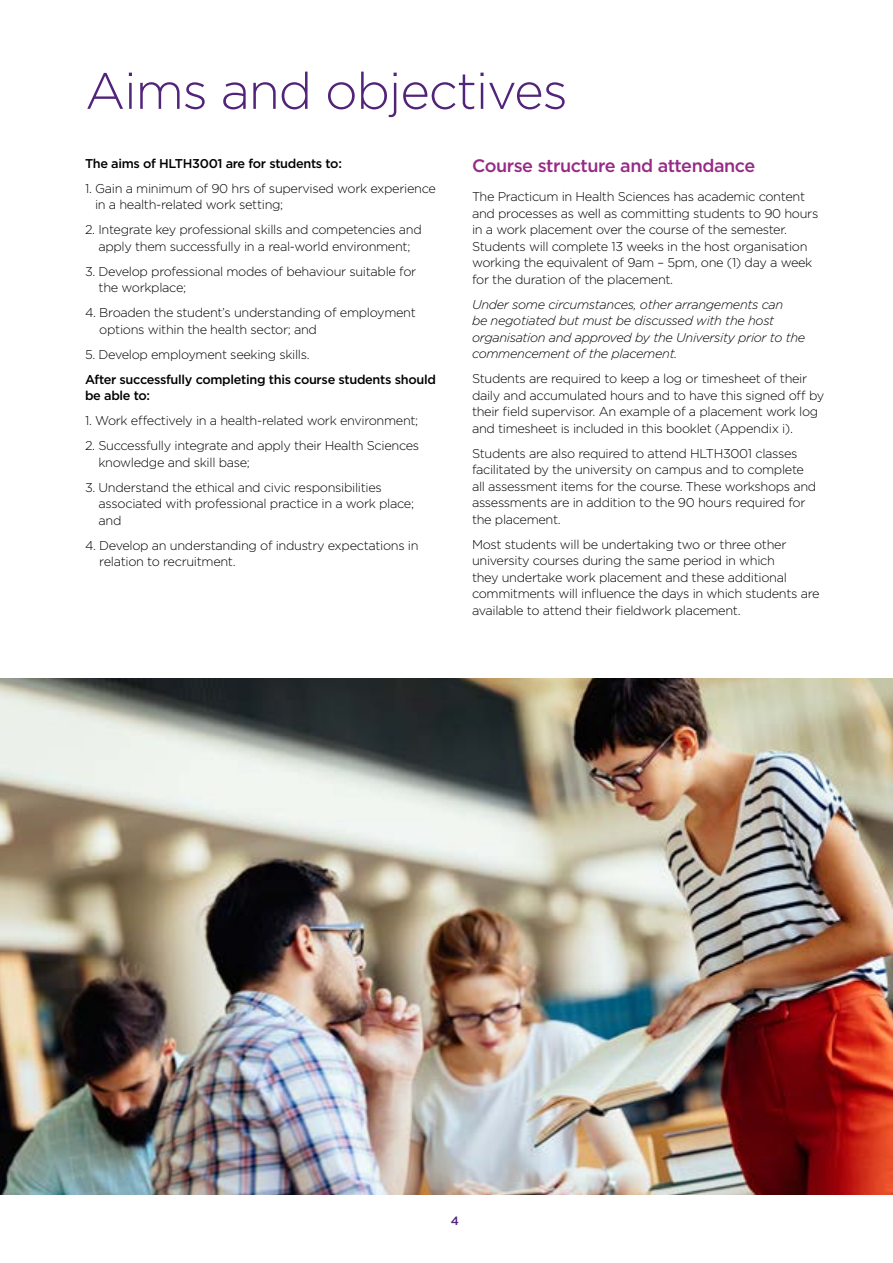
<style>
.page{position:relative;width:893px;height:1263px;background:#fff}
.page>*{position:absolute;margin:0;border:0;box-sizing:border-box;transform-origin:0 0}
.t1{font:300 51px "Gotham";letter-spacing:-.025em;color:#51247a}
.t2{font:500 18px "Gotham";letter-spacing:-.025em;color:#962a86}
.t3{font:300 12.75px/16.5px "Gotham";letter-spacing:-.025em;color:#000}
.t4{font:italic 300 12.75px/16.5px "Gotham";letter-spacing:-.025em;color:#000}
.t5{font:500 12.75px/16.5px "Gotham";letter-spacing:-.025em;color:#000}
.t6{font:500 12px "Gotham";color:#51247a}
</style>
<div class="page">
<img style="left:0;top:678px;width:893px;height:517px">
<h1 class="t1" style="left:85px;top:59px;width:484px">Aims and objectives</h1>
<p class="t5" style="left:85px;top:155px;width:258px">The aims of HLTH3001 are for students to:</p>
<p class="t3" style="left:95px;top:179px;width:342px;text-indent:-10px">1. Gain a minimum of 90 hrs of supervised work experience in a health-related work setting;</p>
<p class="t3" style="left:85px;top:221px;width:338px;text-align:center">2. Integrate key professional skills and competencies and apply them successfully in a real-world environment;</p>
<p class="t3" style="left:99px;top:262px;width:319px;text-indent:-14px">3. Develop professional modes of behaviour suitable for the workplace;</p>
<p class="t3" style="left:99px;top:304px;width:318px;text-indent:-14px">4. Broaden the student’s understanding of employment options within the health sector; and</p>
<p class="t3" style="left:85px;top:345px;width:226px">5. Develop employment seeking skills.</p>
<p class="t5" style="left:85px;top:371px;width:352px">After successfully completing this course students should be able to:</p>
<p class="t3" style="left:85px;top:412px;width:335px">1. Work effectively in a health-related work environment;</p>
<p class="t3" style="left:98px;top:437px;width:322px;text-indent:-13px">2. Successfully integrate and apply their Health Sciences knowledge and skill base;</p>
<p class="t3" style="left:99px;top:478px;width:317px;text-indent:-14px">3. Understand the ethical and civic responsibilities associated with professional practice in a work place; and</p>
<p class="t3" style="left:99px;top:536px;width:321px;text-indent:-14px">4. Develop an understanding of industry expectations in relation to recruitment.</p>
<h2 class="t2" style="left:472px;top:154px;width:285px">Course structure and attendance</h2>
<p class="t3" style="left:472px;top:188px;width:348px">The Practicum in Health Sciences has academic content and processes as well as committing students to 90 hours in a work placement over the course of the semester.<br>Students will complete 13 weeks in the host organisation working the equivalent of 9am – 5pm, one (1) day a week for the duration of the placement.</p>
<p class="t4" style="left:472px;top:295px;width:335px">Under some circumstances, other arrangements can<br>be negotiated but must be discussed with the host organisation and approved by the University prior to the commencement of the placement.</p>
<p class="t3" style="left:472px;top:370px;width:354px">Students are required to keep a log or timesheet of their daily and accumulated hours and to have this signed off by their field supervisor. An example of a placement work log and timesheet is included in this booklet (Appendix i).</p>
<p class="t3" style="left:472px;top:444px;width:346px">Students are also required to attend HLTH3001 classes facilitated by the university on campus and to complete all assessment items for the course. These workshops and assessments are in addition to the 90 hours required for the placement.</p>
<p class="t3" style="left:472px;top:535px;width:349px">Most students will be undertaking two or three other university courses during the same period in which<br>they undertake work placement and these additional commitments will influence the days in which students are available to attend their fieldwork placement.</p>
<p class="t6" style="left:451px;top:1213px;width:10px">4</p>
</div>
